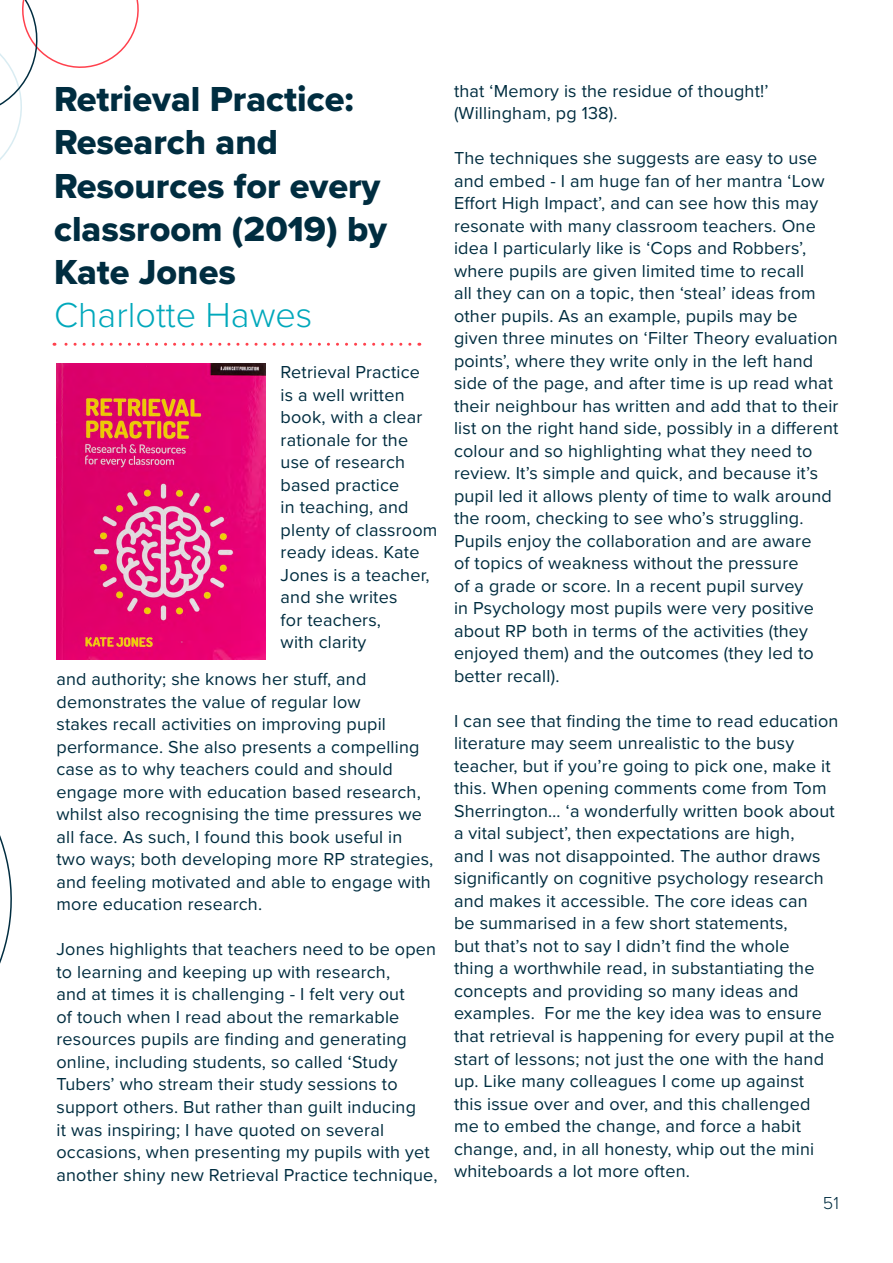
<style>
.page{position:relative;width:893px;height:1263px;background:#fff}
.page>*{position:absolute;margin:0;border:0;box-sizing:border-box;transform-origin:0 0}
.t1{font:36px/43.2px "Proxima Nova Extrabld";color:#002d40}
.t2{font:300 36px "Proxima Nova";color:#00a8bb}
.t3{font:18px/22.5px "Proxima Nova";letter-spacing:.01em;color:#002d40}
.t4{font:300 18px "Proxima Nova";color:#002d40}
</style>
<div class="page">
<svg style="left:0;top:835px;width:12px;height:129px"></svg>
<img style="left:56px;top:364px;width:210px;height:296px">
<svg style="left:54px;top:343px;width:356px;height:3px"></svg>
<svg style="left:0;top:0;width:139px;height:160px"></svg>
<h1 class="t1" style="left:54px;top:77px;width:335px">Retrieval Practice:<br>Research and<br>Resources for every classroom (2019) by<br>Kate Jones</h1>
<h1 class="t2" style="left:54px;top:288px;width:260px">Charlotte Hawes</h1>
<p class="t3" style="left:281px;top:360px;width:158px">Retrieval Practice<br>is a well written book, with a clear rationale for the use of research based practice<br>in teaching, and plenty of classroom ready ideas. Kate<br>Jones is a teacher, and she writes<br>for teachers,<br>with clarity</p>
<p class="t3" style="left:56px;top:667px;width:378px">and authority; she knows her stuff, and demonstrates the value of regular low<br>stakes recall activities on improving pupil performance. She also presents a compelling case as to why teachers could and should engage more with education based research, whilst also recognising the time pressures we all face. As such, I found this book useful in two ways; both developing more RP strategies, and feeling motivated and able to engage with more education research.</p>
<p class="t3" style="left:56px;top:937px;width:383px">Jones highlights that teachers need to be open to learning and keeping up with research,<br>and at times it is challenging - I felt very out<br>of touch when I read about the remarkable resources pupils are finding and generating online, including students, so called ‘Study Tubers’ who stream their study sessions to support others. But rather than guilt inducing<br>it was inspiring; I have quoted on several occasions, when presenting my pupils with yet another shiny new Retrieval Practice technique,</p>
<p class="t3" style="left:454px;top:79px;width:316px">that ‘Memory is the residue of thought!’ (Willingham, pg 138).</p>
<p class="t3" style="left:454px;top:146px;width:386px">The techniques she suggests are easy to use and embed - I am huge fan of her mantra ‘Low Effort High Impact’, and can see how this may resonate with many classroom teachers. One idea I particularly like is ‘Cops and Robbers’, where pupils are given limited time to recall<br>all they can on a topic, then ‘steal’ ideas from other pupils. As an example, pupils may be given three minutes on ‘Filter Theory evaluation points’, where they write only in the left hand side of the page, and after time is up read what their neighbour has written and add that to their list on the right hand side, possibly in a different colour and so highlighting what they need to review. It’s simple and quick, and because it’s pupil led it allows plenty of time to walk around the room, checking to see who’s struggling.<br>Pupils enjoy the collaboration and are aware<br>of topics of weakness without the pressure<br>of a grade or score. In a recent pupil survey<br>in Psychology most pupils were very positive about RP both in terms of the activities (they enjoyed them) and the outcomes (they led to better recall).</p>
<p class="t3" style="left:454px;top:709px;width:386px">I can see that finding the time to read education literature may seem unrealistic to the busy teacher, but if you’re going to pick one, make it this. When opening comments come from Tom Sherrington… ‘a wonderfully written book about a vital subject’, then expectations are high,<br>and I was not disappointed. The author draws significantly on cognitive psychology research and makes it accessible. The core ideas can<br>be summarised in a few short statements,<br>but that’s not to say I didn’t find the whole<br>thing a worthwhile read, in substantiating the concepts and providing so many ideas and examples. For me the key idea was to ensure that retrieval is happening for every pupil at the start of lessons; not just the one with the hand up. Like many colleagues I come up against<br>this issue over and over, and this challenged me to embed the change, and force a habit change, and, in all honesty, whip out the mini whiteboards a lot more often.</p>
<p class="t4" style="left:823px;top:1189px;width:18px">51</p>
</div>
